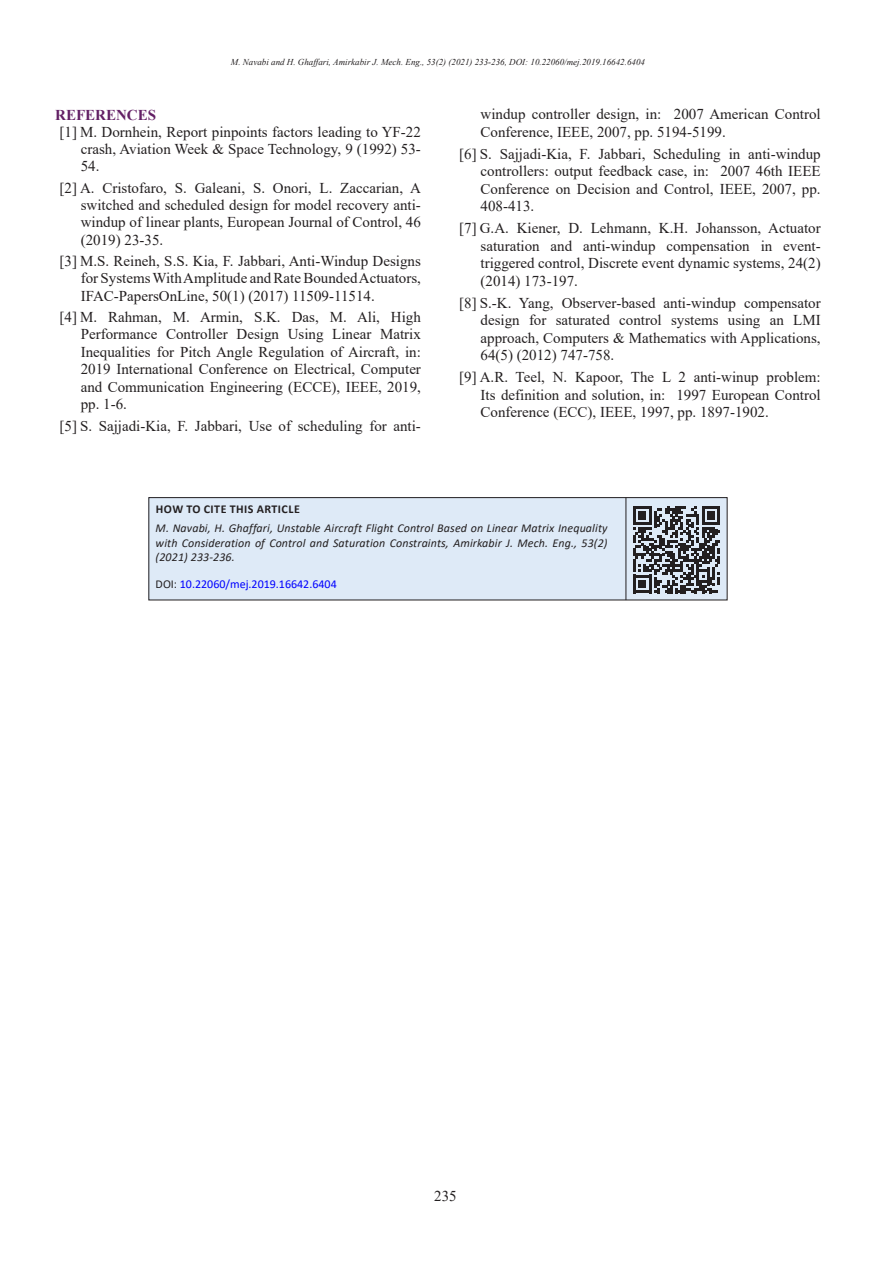
<style>
.page{position:relative;width:893px;height:1263px;background:#fff}
.page>*{position:absolute;margin:0;border:0;box-sizing:border-box;transform-origin:0 0}
.t1{font:15px/17.5px "Times New Roman";color:#231f20;text-align:justify}
.تیتر_1_انگلیسی{font:700 15px "Times New Roman";color:#632065}
.t2{font:italic 12px/14.4px "Calibri";letter-spacing:.01em;color:#231f20;text-align:justify}
.t3{font:12px "Calibri";color:#00f}
.t4{font:700 12px "Calibri";letter-spacing:.04em;color:#231f20}
.t5{font:italic 9px "Times New Roman";color:#231f20}
.s1{color:#231f20}
</style>
<div class="page">
<div style="left:149px;top:498px;width:578px;height:102px;background:#deeaf7"></div>
<div style="left:148px;top:497px;width:580px;height:103px;border:1px solid #231f20"></div>
<hr style="left:625px;top:497px;width:1px;height:103px;background:#231f20">
<svg style="left:633px;top:506px;width:87px;height:87px"></svg>
<p class="t5" style="left:231px;top:56px;width:416px">M. Navabi and H. Ghaffari, Amirkabir J. Mech. Eng., 53(2) (2021) 233-236, DOI: 10.22060/mej.2019.16642.6404</p>
<p class="تیتر_1_انگلیسی" style="left:55px;top:104px;width:102px">REFERENCES</p>
<p class="t1" style="left:81px;top:123px;width:342px;text-indent:-21px">[1] M. Dornhein, Report pinpoints factors leading to YF-22 crash, Aviation Week &amp; Space Technology, 9 (1992) 53- 54.</p>
<p class="t1" style="left:81px;top:179px;width:342px;text-indent:-21px">[2] A. Cristofaro, S. Galeani, S. Onori, L. Zaccarian, A switched and scheduled design for model recovery anti&shy;windup of linear plants, European Journal of Control, 46 (2019) 23-35.</p>
<p class="t1" style="left:81px;top:252px;width:342px;text-indent:-21px">[3] M.S. Reineh, S.S. Kia, F. Jabbari, Anti-Windup Designs for Systems With Amplitude and Rate Bounded Actuators, IFAC-PapersOnLine, 50(1) (2017) 11509-11514.</p>
<p class="t1" style="left:81px;top:308px;width:342px;text-indent:-21px">[4] M. Rahman, M. Armin, S.K. Das, M. Ali, High Performance Controller Design Using Linear Matrix Inequalities for Pitch Angle Regulation of Aircraft, in:<br>2019 International Conference on Electrical, Computer and Communication Engineering (ECCE), IEEE, 2019, pp. 1-6.</p>
<p class="t1" style="left:60px;top:417px;width:363px">[5] S. Sajjadi-Kia, F. Jabbari, Use of scheduling for anti-</p>
<p class="t1" style="left:480px;top:105px;width:342px">windup controller design, in: 2007 American Control<br>Conference, IEEE, 2007, pp. 5194-5199.</p>
<p class="t1" style="left:480px;top:144px;width:342px;text-indent:-21px">[6] S. Sajjadi-Kia, F. Jabbari, Scheduling in anti-windup controllers: output feedback case, in: 2007 46th IEEE Conference on Decision and Control, IEEE, 2007, pp.<br>408-413.</p>
<p class="t1" style="left:480px;top:219px;width:342px;text-indent:-21px">[7] G.A. Kiener, D. Lehmann, K.H. Johansson, Actuator saturation and anti-windup compensation in event&shy;triggered control, Discrete event dynamic systems, 24(2) (2014) 173-197.</p>
<p class="t1" style="left:480px;top:293px;width:342px;text-indent:-21px">[8] S.-K. Yang, Observer-based anti-windup compensator design for saturated control systems using an LMI approach, Computers &amp; Mathematics with Applications, 64(5) (2012) 747-758.</p>
<p class="t1" style="left:480px;top:368px;width:342px;text-indent:-21px">[9] A.R. Teel, N. Kapoor, The L 2 anti-winup problem:<br>Its definition and solution, in: 1997 European Control Conference (ECC), IEEE, 1997, pp. 1897-1902.</p>
<p class="t4" style="left:156px;top:501px;width:145px">HOW TO CITE THIS ARTICLE</p>
<p class="t2" style="left:156px;top:521px;width:453px">M. Navabi, H. Ghaffari, Unstable Aircraft Flight Control Based on Linear Matrix Inequality with Consideration of Control and Saturation Constraints, Amirkabir J. Mech. Eng., 53(2) (2021) 233-236.</p>
<p class="t3" style="left:156px;top:575px;width:183px"><span class="s1">DOI:</span> 10.22060/mej.2019.16642.6404</p>
<p class="t1" style="left:434px;top:1187px;width:24px">235</p>
</div>
